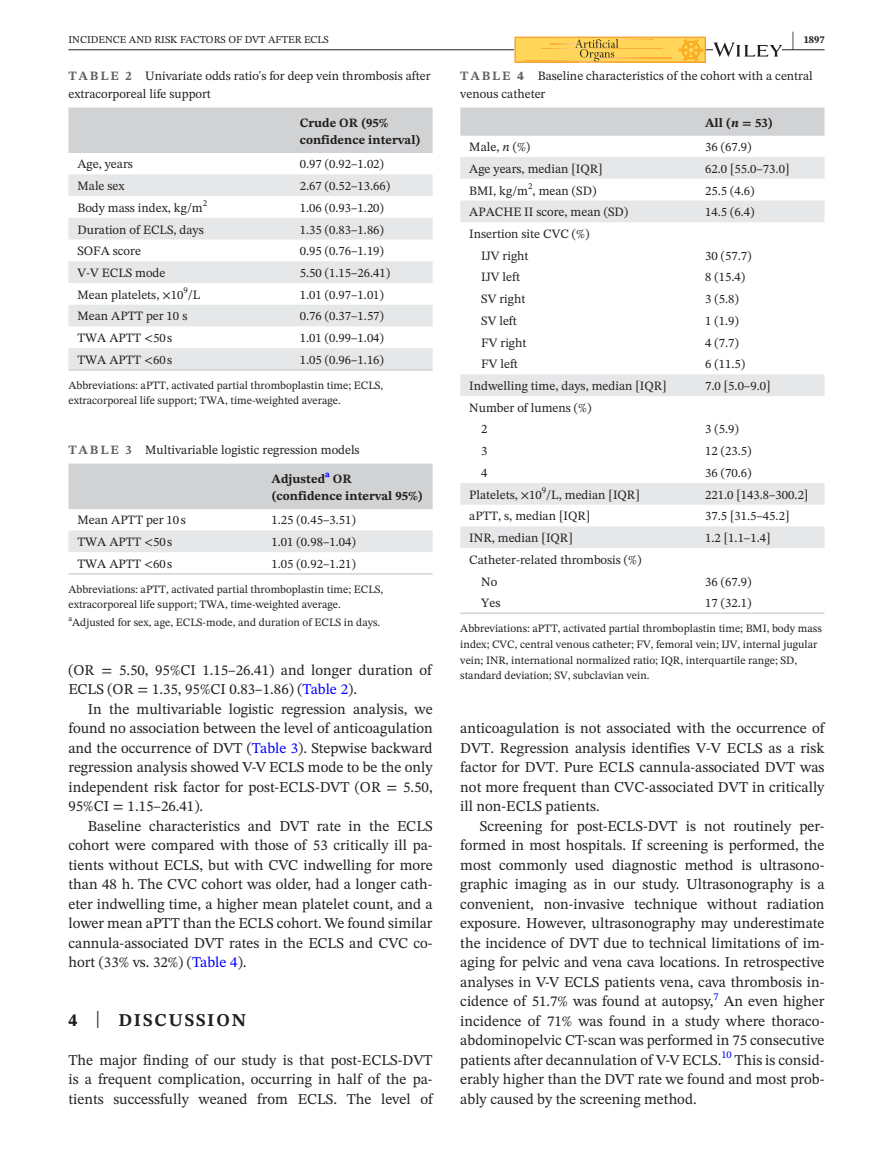
<style>
.page{position:relative;width:893px;height:1174px;background:#fff}
.page>*{position:absolute;margin:0;border:0;box-sizing:border-box;transform-origin:0 0}
.t1{font:700 21px "STIX Two Text";color:#231f20;scale:.42 1}
.t2{font:700 18px "STIX Two Text";letter-spacing:.1em;color:#231f20}
.t3{font:15px/19.5px "STIX Two Text";color:#231f20;text-align:justify}
.t4{font:12.75px/21.8px "STIX Two Text";color:#231f20}
.t5{font:700 12.75px/17.2px "STIX Two Text";color:#231f20}
.t6{font:11.25px/15.8px "STIX Two Text";color:#231f20}
.t7{font:10.5px "STIX Two Text";color:#231f20}
.t8{font:700 10.5px "STIX Two Text";color:#231f20}
.t9{font:10.5px "STIX Two Text";color:#00f}
.t10{font:8.85px "STIX Two Text";color:#231f20}
.t11{font:700 8.85px "STIX Two Text";color:#00f}
.t12{font:7.8px "STIX Two Text";color:#231f20}
.s1{font-weight:700;color:#636366}
.s2{color:#00f}
.s3{font-weight:400;font-size:23.7px}
.s4{font-style:italic}
.s5{font-family:"STIX"}
</style>
<div class="page">
<hr style="left:68px;top:49px;width:756px;height:1px;background:#231f20">
<div style="left:514px;top:37px;width:192px;height:26px;border:1px solid #f8a034"></div>
<svg style="left:579px;top:62px;width:92px;height:1px"></svg>
<svg style="left:515px;top:37px;width:190px;height:25px;background:#f6c750"></svg>
<svg style="left:713px;top:43px;width:69px;height:14px"></svg>
<div style="left:68px;top:108px;width:365px;height:45px;background:#d1d2d4"></div>
<svg style="left:68px;top:174px;width:365px;height:195px;fill:#e6e7e9"></svg>
<hr style="left:68px;top:369px;width:223px;height:1px;background:#d1d2d4">
<hr style="left:291px;top:369px;width:142px;height:1px;background:#d1d2d4">
<div style="left:68px;top:463px;width:365px;height:46px;background:#d1d2d4"></div>
<div style="left:68px;top:530px;width:365px;height:22px;background:#e6e7e9"></div>
<hr style="left:68px;top:573px;width:194px;height:1px;background:#d1d2d4">
<hr style="left:262px;top:573px;width:171px;height:1px;background:#d1d2d4">
<div style="left:460px;top:108px;width:364px;height:28px;background:#d1d2d4"></div>
<svg style="left:460px;top:157px;width:364px;height:391px"></svg>
<hr style="left:460px;top:612px;width:236px;height:2px;background:#d1d2d4">
<hr style="left:696px;top:612px;width:128px;height:2px;background:#d1d2d4">
<h1 class="t1" style="left:792px;top:24px;width:8px">|</h1>
<p class="t7" style="left:68px;top:32px;width:262px">INCIDENCE AND RISK FACTORS OF DVT AFTER ECLS</p>
<p class="t8" style="left:804px;top:32px;width:22px">1897</p>
<p class="t4" style="left:68px;top:66px;width:364px;line-height:18px"><span class="s1">TABLE 2</span> Univariate odds ratio's for deep vein thrombosis after extracorporeal life support</p>
<p class="t5" style="left:300px;top:114px;width:122px">Crude OR (95% confidence interval)</p>
<p class="t4" style="left:77px;top:153px;width:57px">Age, years</p>
<p class="t4" style="left:300px;top:153px;width:86px">0.97 (0.92–1.02)</p>
<p class="t4" style="left:77px;top:175px;width:49px">Male sex</p>
<p class="t4" style="left:300px;top:175px;width:92px">2.67 (0.52–13.66)</p>
<p class="t4" style="left:77px;top:197px;width:127px">Body mass index, kg/m</p>
<p class="t10" style="left:203px;top:197px;width:6px">2</p>
<p class="t4" style="left:300px;top:197px;width:86px">1.06 (0.93–1.20)</p>
<p class="t4" style="left:77px;top:218px;width:128px">Duration of ECLS, days</p>
<p class="t4" style="left:300px;top:218px;width:86px">1.35 (0.83–1.86)</p>
<p class="t4" style="left:77px;top:240px;width:65px">SOFA score</p>
<p class="t4" style="left:300px;top:240px;width:86px">0.95 (0.76–1.19)</p>
<p class="t4" style="left:77px;top:262px;width:89px">V-V ECLS mode</p>
<p class="t4" style="left:300px;top:262px;width:92px">5.50 (1.15–26.41)</p>
<p class="t4" style="left:77px;top:283px;width:124px">Mean platelets, ×10<sup>9</sup>/L</p>
<p class="t4" style="left:300px;top:283px;width:86px">1.01 (0.97–1.01)</p>
<p class="t4" style="left:77px;top:305px;width:112px">Mean APTT per 10 s</p>
<p class="t4" style="left:300px;top:305px;width:86px">0.76 (0.37–1.57)</p>
<p class="t4" style="left:77px;top:327px;width:96px">TWA APTT &lt;50 s</p>
<p class="t4" style="left:300px;top:327px;width:86px">1.01 (0.99–1.04)</p>
<p class="t4" style="left:77px;top:349px;width:96px">TWA APTT &lt;60 s</p>
<p class="t4" style="left:300px;top:349px;width:86px">1.05 (0.96–1.16)</p>
<p class="t6" style="left:68px;top:377px;width:316px">Abbreviations: aPTT, activated partial thromboplastin time; ECLS, extracorporeal life support; TWA, time-weighted average.</p>
<p class="t4" style="left:68px;top:439px;width:293px"><span class="s1">TABLE 3</span> Multivariable logistic regression models</p>
<p class="t5" style="left:271px;top:470px;width:55px">Adjusted</p>
<p class="t11" style="left:325px;top:467px;width:6px">a</p>
<p class="t5" style="left:271px;top:470px;width:153px;text-indent:61px">OR (confidence interval 95%)</p>
<p class="t4" style="left:77px;top:509px;width:110px">Mean APTT per 10 s</p>
<p class="t4" style="left:271px;top:509px;width:86px">1.25 (0.45–3.51)</p>
<p class="t4" style="left:77px;top:531px;width:96px">TWA APTT &lt;50 s</p>
<p class="t4" style="left:271px;top:531px;width:86px">1.01 (0.98–1.04)</p>
<p class="t4" style="left:77px;top:552px;width:96px">TWA APTT &lt;60 s</p>
<p class="t4" style="left:271px;top:552px;width:86px">1.05 (0.92–1.21)</p>
<p class="t6" style="left:68px;top:581px;width:316px">Abbreviations: aPTT, activated partial thromboplastin time; ECLS, extracorporeal life support; TWA, time-weighted average.</p>
<p class="t12" style="left:68px;top:613px;width:5px">a</p>
<p class="t6" style="left:72px;top:614px;width:310px">Adjusted for sex, age, ECLS-mode, and duration of ECLS in days.</p>
<p class="t3" style="left:68px;top:660px;width:365px">(OR = 5.50, 95%CI 1.15–26.41) and longer duration of<br>ECLS (OR = 1.35, 95%CI 0.83–1.86) (<span class="s2">Table 2</span>).</p>
<p class="t3" style="left:68px;top:699px;width:366px;text-indent:20px">In the multivariable logistic regression analysis, we found no association between the level of anticoagulation and the occurrence of DVT (<span class="s2">Table 3</span>). Stepwise backward regression analysis showed V-V ECLS mode to be the only independent risk factor for post-ECLS-DVT (OR = 5.50, 95%CI = 1.15–26.41).</p>
<p class="t3" style="left:68px;top:816px;width:366px;text-indent:20px">Baseline characteristics and DVT rate in the ECLS cohort were compared with those of 53 critically ill pa&shy;tients without ECLS, but with CVC indwelling for more than 48 h. The CVC cohort was older, had a longer cath&shy;eter indwelling time, a higher mean platelet count, and a lower mean aPTT than the ECLS cohort. We found similar cannula-associated DVT rates in the ECLS and CVC co&shy;hort (33% vs. 32%) (<span class="s2">Table 4</span>).</p>
<p class="t2" style="left:68px;top:1007px;width:179px">4 <span class="s3">|</span> DISCUSSION</p>
<p class="t3" style="left:68px;top:1050px;width:366px">The major finding of our study is that post-ECLS-DVT is a frequent complication, occurring in half of the pa&shy;tients successfully weaned from ECLS. The level of</p>
<p class="t4" style="left:460px;top:66px;width:354px;line-height:18px"><span class="s1">TABLE 4</span> Baseline characteristics of the cohort with a central venous catheter</p>
<p class="t5" style="left:705px;top:114px;width:69px">All (<span class="s4">n</span> <span class="s5">=</span> 53)</p>
<p class="t4" style="left:469px;top:136px;width:62px">Male, <span class="s4">n</span> (%)</p>
<p class="t4" style="left:705px;top:136px;width:48px">36 (67.9)</p>
<p class="t4" style="left:469px;top:158px;width:135px">Age years, median [IQR]</p>
<p class="t4" style="left:705px;top:158px;width:86px">62.0 [55.0–73.0]</p>
<p class="t4" style="left:469px;top:179px;width:129px">BMI, kg/m<sup>2</sup>, mean (SD)</p>
<p class="t4" style="left:705px;top:179px;width:51px">25.5 (4.6)</p>
<p class="t4" style="left:469px;top:201px;width:160px">APACHE II score, mean (SD)</p>
<p class="t4" style="left:705px;top:201px;width:51px">14.5 (6.4)</p>
<p class="t4" style="left:481px;top:223px;width:110px;text-indent:-12px">Insertion site CVC (%)<br>IJV right</p>
<p class="t4" style="left:705px;top:244px;width:48px">30 (57.7)</p>
<p class="t4" style="left:481px;top:266px;width:40px">IJV left</p>
<p class="t4" style="left:705px;top:266px;width:42px">8 (15.4)</p>
<p class="t4" style="left:481px;top:288px;width:46px">SV right</p>
<p class="t4" style="left:705px;top:288px;width:35px">3 (5.8)</p>
<p class="t4" style="left:481px;top:310px;width:37px">SV left</p>
<p class="t4" style="left:705px;top:310px;width:35px">1 (1.9)</p>
<p class="t4" style="left:481px;top:331px;width:47px">FV right</p>
<p class="t4" style="left:705px;top:331px;width:35px">4 (7.7)</p>
<p class="t4" style="left:481px;top:353px;width:38px">FV left</p>
<p class="t4" style="left:705px;top:353px;width:42px">6 (11.5)</p>
<p class="t4" style="left:469px;top:375px;width:199px">Indwelling time, days, median [IQR]</p>
<p class="t4" style="left:705px;top:375px;width:67px">7.0 [5.0–9.0]</p>
<p class="t4" style="left:481px;top:396px;width:112px;text-indent:-12px">Number of lumens (%)<br>2</p>
<p class="t4" style="left:705px;top:418px;width:35px">3 (5.9)</p>
<p class="t4" style="left:481px;top:440px;width:8px">3</p>
<p class="t4" style="left:705px;top:440px;width:48px">12 (23.5)</p>
<p class="t4" style="left:481px;top:462px;width:8px">4</p>
<p class="t4" style="left:705px;top:462px;width:48px">36 (70.6)</p>
<p class="t4" style="left:469px;top:483px;width:172px">Platelets, ×10<sup>9</sup>/L, median [IQR]</p>
<p class="t4" style="left:705px;top:483px;width:105px">221.0 [143.8–300.2]</p>
<p class="t4" style="left:469px;top:505px;width:122px">aPTT, s, median [IQR]</p>
<p class="t4" style="left:705px;top:505px;width:86px">37.5 [31.5–45.2]</p>
<p class="t4" style="left:469px;top:527px;width:105px">INR, median [IQR]</p>
<p class="t4" style="left:705px;top:527px;width:67px">1.2 [1.1–1.4]</p>
<p class="t4" style="left:481px;top:548px;width:162px;text-indent:-12px">Catheter-related thrombosis (%)<br>No</p>
<p class="t4" style="left:705px;top:570px;width:48px">36 (67.9)</p>
<p class="t4" style="left:481px;top:592px;width:21px">Yes</p>
<p class="t4" style="left:705px;top:592px;width:48px">17 (32.1)</p>
<p class="t6" style="left:460px;top:620px;width:363px">Abbreviations: aPTT, activated partial thromboplastin time; BMI, body mass index; CVC, central venous catheter; FV, femoral vein; IJV, internal jugular vein; INR, international normalized ratio; IQR, interquartile range; SD, standard deviation; SV, subclavian vein.</p>
<p class="t3" style="left:460px;top:718px;width:366px">anticoagulation is not associated with the occurrence of DVT. Regression analysis identifies V-V ECLS as a risk factor for DVT. Pure ECLS cannula-associated DVT was not more frequent than CVC-associated DVT in critically ill non-ECLS patients.</p>
<p class="t3" style="left:460px;top:816px;width:366px;text-indent:20px">Screening for post-ECLS-DVT is not routinely per&shy;formed in most hospitals. If screening is performed, the most commonly used diagnostic method is ultrasono&shy;graphic imaging as in our study. Ultrasonography is a convenient, non-invasive technique without radiation exposure. However, ultrasonography may underestimate the incidence of DVT due to technical limitations of im&shy;aging for pelvic and vena cava locations. In retrospective analyses in V-V ECLS patients vena, cava thrombosis in&shy;cidence of 51.7% was found at autopsy,<sup>7</sup> An even higher incidence of 71% was found in a study where thoraco&shy;abdominopelvic CT-scan was performed in 75 consecutive patients after decannulation of V-V ECLS.</p>
<p class="t9" style="left:721px;top:1047px;width:12px">10</p>
<p class="t3" style="left:460px;top:1050px;width:366px;text-indent:274px">This is consid&shy;erably higher than the DVT rate we found and most prob&shy;ably caused by the screening method.</p>
</div>
